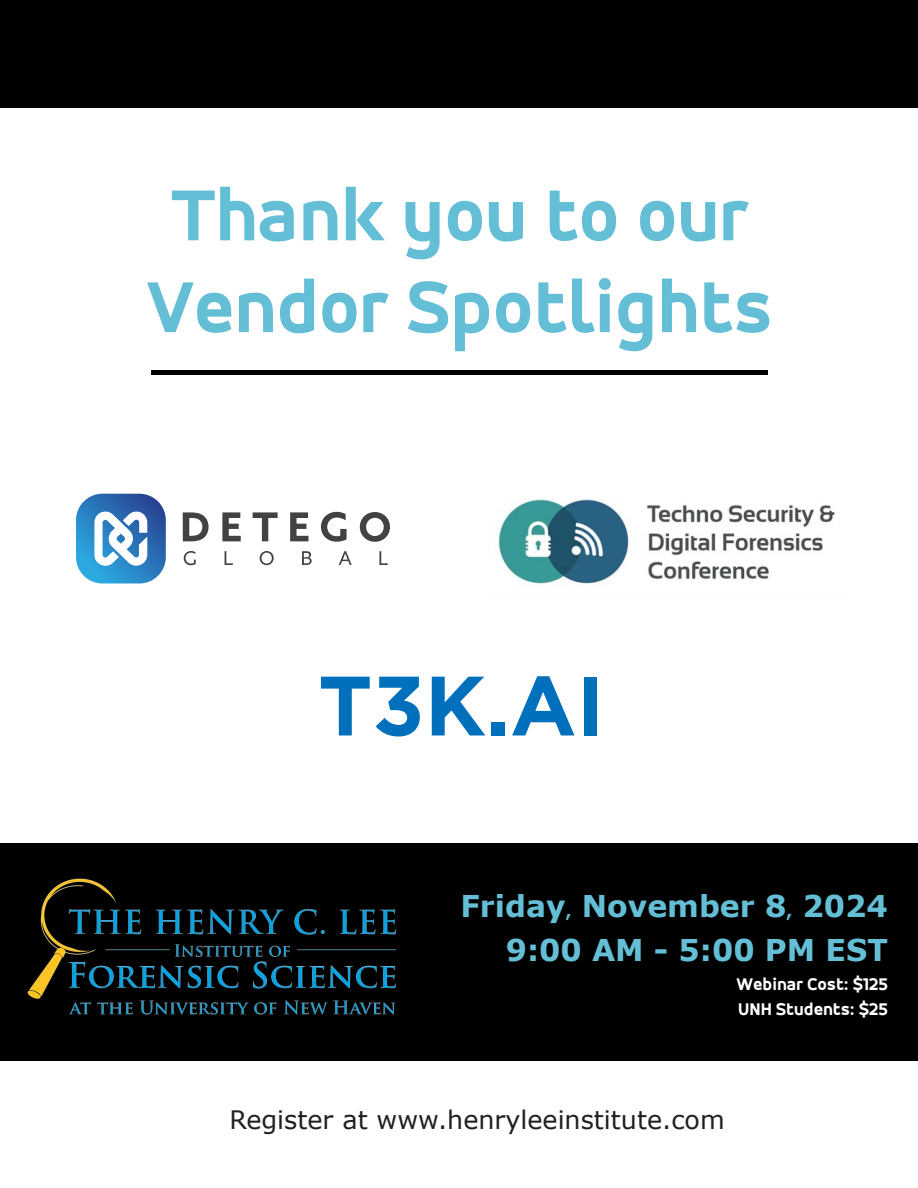
<style>
.page{position:relative;width:918px;height:1188px;background:#fff}
.page>*{position:absolute;margin:0;border:0;box-sizing:border-box;transform-origin:0 0}
.t1{font:800 76.5px/91.8px "Accord Alt";color:#64bfd6;text-align:center}
.t2{font:700 30px/44.1px "Verdana";color:#64bfd6;text-align:right}
.t3{font:25.35px "Verdana";color:#231f20}
.t4{font:800 17.85px/24.9px "Accord Alt";color:#fff}
.s1{font-size:16.35px}
</style>
<div class="page">
<div style="left:152px;top:370px;width:616px;height:5px;background:#000"></div>
<img style="left:498px;top:499px;width:337px;height:85px">
<svg style="left:183px;top:512px;width:26px;height:29px"></svg>
<svg style="left:222px;top:512px;width:19px;height:29px"></svg>
<svg style="left:253px;top:512px;width:25px;height:29px"></svg>
<svg style="left:290px;top:512px;width:18px;height:29px"></svg>
<svg style="left:321px;top:512px;width:26px;height:30px"></svg>
<svg style="left:360px;top:512px;width:30px;height:30px"></svg>
<svg style="left:184px;top:551px;width:12px;height:14px"></svg>
<svg style="left:225px;top:551px;width:8px;height:14px"></svg>
<svg style="left:260px;top:551px;width:14px;height:14px"></svg>
<svg style="left:302px;top:551px;width:10px;height:14px"></svg>
<svg style="left:339px;top:551px;width:13px;height:14px"></svg>
<svg style="left:379px;top:551px;width:9px;height:14px"></svg>
<svg style="left:76px;top:494px;width:90px;height:90px"></svg>
<div style="left:0;top:843px;width:918px;height:217px;background:#000"></div>
<svg style="left:321px;top:677px;width:49px;height:58px"></svg>
<svg style="left:376px;top:677px;width:44px;height:60px"></svg>
<svg style="left:432px;top:677px;width:53px;height:58px"></svg>
<div style="left:491px;top:722px;width:14px;height:13px;background:#0070bc"></div>
<svg style="left:512px;top:676px;width:62px;height:59px"></svg>
<div style="left:584px;top:677px;width:13px;height:58px;background:#0070bc"></div>
<div style="left:0;top:0;width:918px;height:108px;background:#000"></div>
<img style="left:27px;top:878px;width:370px;height:137px">
<h1 class="t1" style="left:147px;top:170px;width:627px">Thank you to our<br>Vendor Spotlights</h1>
<p class="t2" style="left:461px;top:883px;width:429px">Friday<span class="s1">,</span> November 8<span class="s1">,</span> 2024<br>9:00 AM - 5:00 PM EST</p>
<p class="t4" style="left:736px;top:972px;width:153px">Webinar Cost: $125<br>UNH Students: $25</p>
<p class="t3" style="left:229px;top:1103px;width:497px">Register at www.henryleeinstitute.com</p>
</div>
